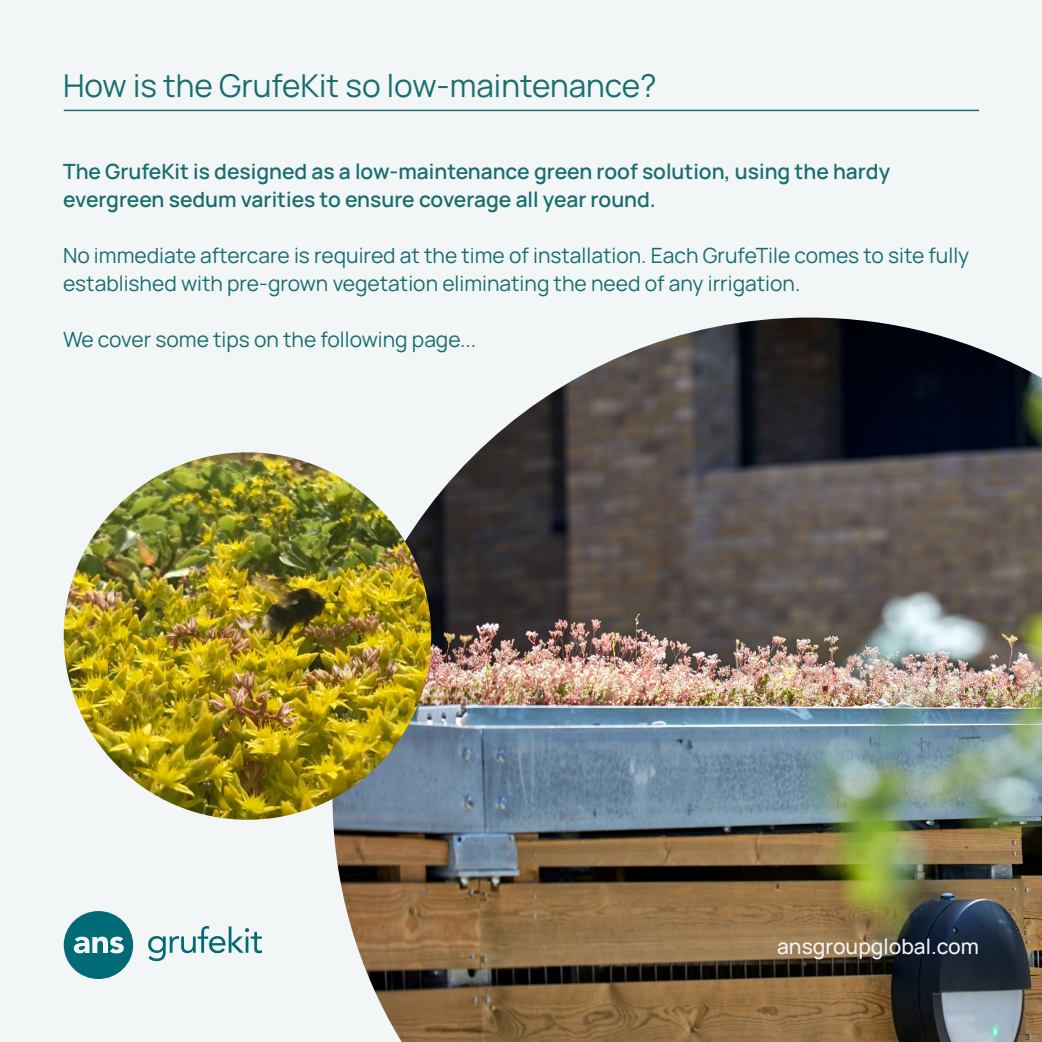
<style>
.page{position:relative;width:1042px;height:1042px;background:#f2f6f7}
.page>*{position:absolute;margin:0;border:0;box-sizing:border-box;transform-origin:0 0}
.t1{font:31.5px "Manrope";color:#186e6e}
.t2{font:21px/28px "Manrope";color:#186e6e}
.t3{font:600 21px/28px "Manrope";color:#186e6e}
.t4{font:500 21px "Manrope";color:#f2f6f7}
</style>
<div class="page">
<svg style="left:64px;top:911px;width:69px;height:68px"></svg>
<svg style="left:148px;top:926px;width:114px;height:35px"></svg>
<img style="left:332px;top:317px;width:710px;height:725px">
<hr style="left:64px;top:110px;width:915px;height:1px;background:#186e6e">
<img style="left:64px;top:452px;width:367px;height:368px;border-radius:184px">
<h1 class="t1" style="left:63px;top:63px;width:595px">How is the GrufeKit so low-maintenance?</h1>
<p class="t3" style="left:63px;top:157px;width:829px">The GrufeKit is designed as a low-maintenance green roof solution, using the hardy evergreen sedum varities to ensure coverage all year round.</p>
<p class="t2" style="left:63px;top:241px;width:908px">No immediate aftercare is required at the time of installation. Each GrufeTile comes to site fully established with pre-grown vegetation eliminating the need of any irrigation.</p>
<p class="t2" style="left:63px;top:325px;width:415px">We cover some tips on the following page...</p>
<p class="t4" style="left:777px;top:932px;width:203px">ansgroupglobal.com</p>
</div>
